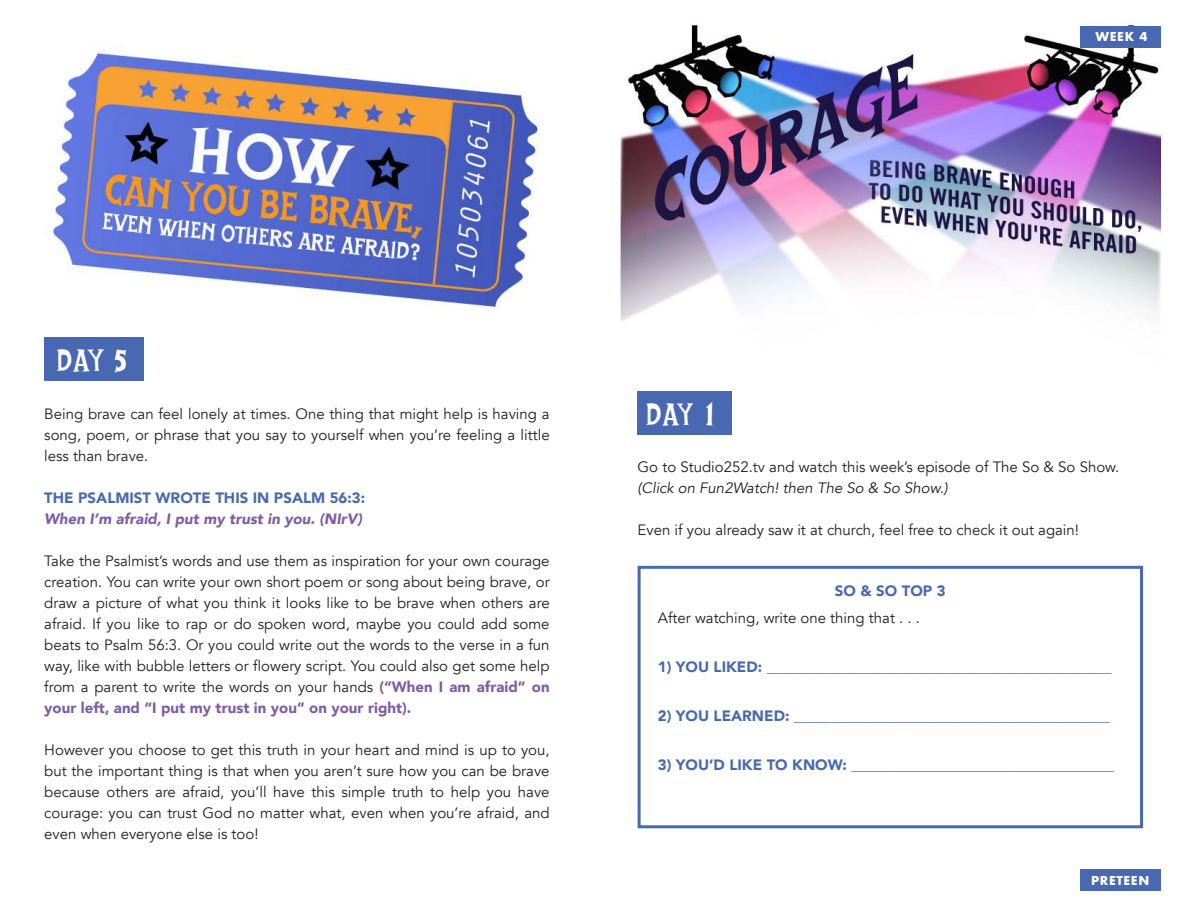
<style>
.page{position:relative;width:1188px;height:918px;background:#fff}
.page>*{position:absolute;margin:0;border:0;box-sizing:border-box;transform-origin:0 0}
.t1{font:28.5px "Fantasti Font";letter-spacing:.025em;color:#fff}
.t2{font:15px/21px "Avenir";color:#221f1f;text-align:justify}
.t3{font:900 15px "Avenir";color:#4869b2}
.t4{font:italic 900 15px "Avenir";color:#7e5ca6}
.t5{font:italic 15px "Avenir";color:#221f1f}
.t6{font:700 12px "Futura";letter-spacing:.05em;color:#fff}
.s1{font-weight:900;color:#7e5ca6}
</style>
<div class="page">
<img style="left:50px;top:24px;width:1112px;height:846px">
<div style="left:1080px;top:26px;width:81px;height:22px;background:#4869b2"></div>
<div style="left:1080px;top:870px;width:81px;height:21px;background:#4869b2"></div>
<div style="left:637px;top:391px;width:95px;height:44px;background:#4869b2"></div>
<div style="left:44px;top:337px;width:100px;height:44px;background:#4869b2"></div>
<div style="left:638px;top:566px;width:505px;height:262px;border:3px solid #4869b2"></div>
<p class="t6" style="left:1095px;top:30px;width:54px">WEEK 4</p>
<h1 class="t1" style="left:57px;top:345px;width:71px">DAY 5</h1>
<p class="t2" style="left:44px;top:405px;width:507px">Being brave can feel lonely at times. One thing that might help is having a song, poem, or phrase that you say to yourself when you’re feeling a little less than brave.</p>
<p class="t3" style="left:44px;top:491px;width:323px">THE PSALMIST WROTE THIS IN PSALM 56:3:</p>
<p class="t4" style="left:44px;top:512px;width:319px">When I’m afraid, I put my trust in you. (NIrV)</p>
<p class="t2" style="left:44px;top:552px;width:507px">Take the Psalmist’s words and use them as inspiration for your own courage creation. You can write your own short poem or song about being brave, or draw a picture of what you think it looks like to be brave when others are afraid. If you like to rap or do spoken word, maybe you could add some beats to Psalm 56:3. Or you could write out the words to the verse in a fun way, like with bubble letters or flowery script. You could also get some help from a parent to write the words on your hands <span class="s1">(“When I am afraid” on your left, and “I put my trust in you” on your right).</span></p>
<p class="t2" style="left:44px;top:741px;width:507px">However you choose to get this truth in your heart and mind is up to you, but the important thing is that when you aren’t sure how you can be brave because others are afraid, you’ll have this simple truth to help you have courage: you can trust God no matter what, even when you’re afraid, and even when everyone else is too!</p>
<h1 class="t1" style="left:647px;top:398px;width:71px">DAY 1</h1>
<p class="t2" style="left:638px;top:458px;width:483px">Go to Studio252.tv and watch this week’s episode of The So &amp; So Show.</p>
<p class="t5" style="left:638px;top:482px;width:312px">(Click on Fun2Watch! then The So &amp; So Show.)</p>
<p class="t2" style="left:638px;top:521px;width:443px">Even if you already saw it at church, feel free to check it out again!</p>
<p class="t3" style="left:835px;top:584px;width:112px">SO &amp; SO TOP 3</p>
<p class="t2" style="left:658px;top:609px;width:264px">After watching, write one thing that . . .</p>
<p class="t3" style="left:658px;top:661px;width:455px">1) YOU LIKED: ______________________________________________</p>
<p class="t3" style="left:658px;top:709px;width:454px">2) YOU LEARNED: ___________________________________________</p>
<p class="t3" style="left:658px;top:758px;width:457px">3) YOU’D LIKE TO KNOW: ___________________________________</p>
<p class="t6" style="left:1091px;top:874px;width:60px">PRETEEN</p>
</div>
